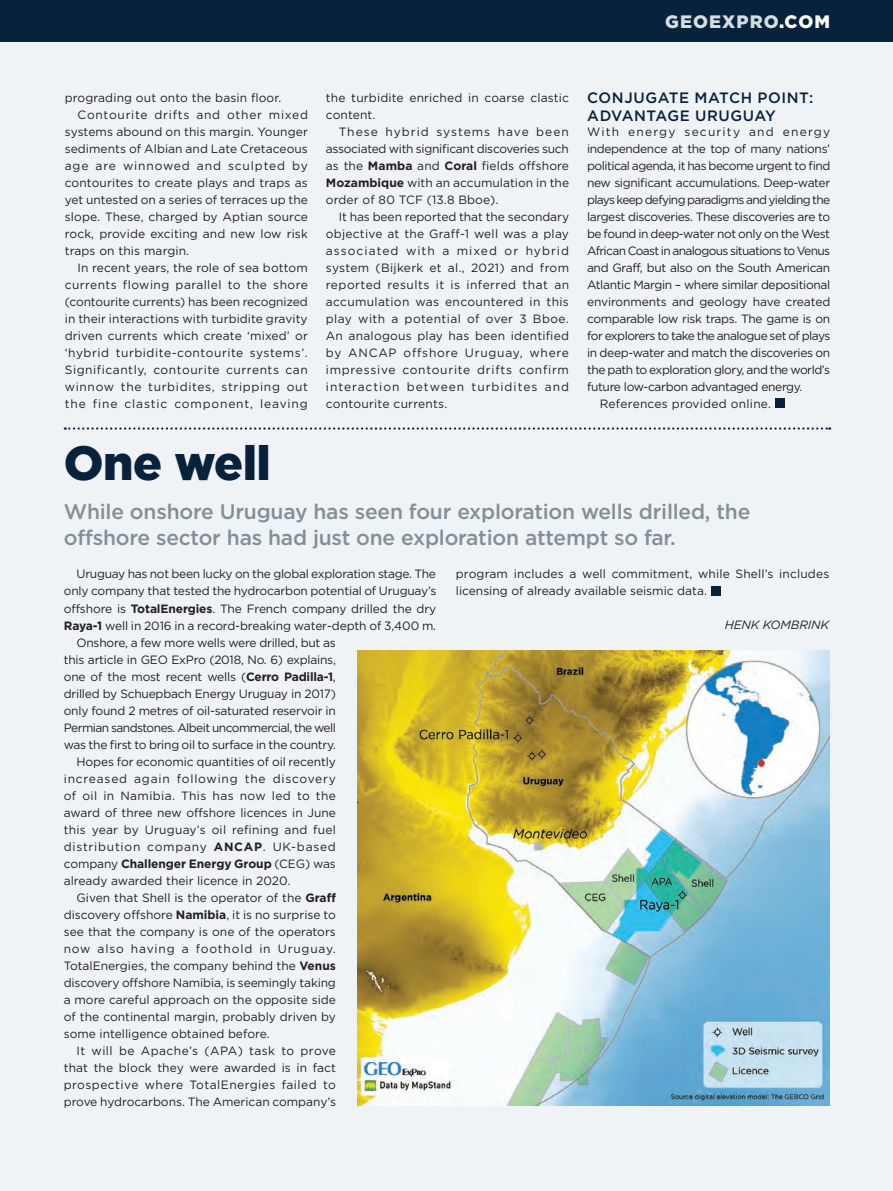
<style>
.page{position:relative;width:893px;height:1191px;background:#fff}
.page>*{position:absolute;margin:0;border:0;box-sizing:border-box;transform-origin:0 0}
.ExPro_header{font:900 48px "Gotham Pro";letter-spacing:-.01em;color:#09223c}
.ExPro_header-2{font:500 21px/25.5px "Gotham Pro";letter-spacing:-.01em;color:#828f96}
.t1{font:900 18px "Gotham Pro";letter-spacing:.06em;color:#d3dde3}
.ExPro_subhead{font:500 15px/18px "Gotham Pro";letter-spacing:.04em;color:#09223c}
.ExPro_base{font:12px/17px "Gotham Pro";letter-spacing:.005em;color:#231f20;text-align:justify}
.ExPro_base_noindent{font:12px/17px "Gotham Pro";letter-spacing:-.03em;color:#231f20;text-align:justify}
.ExPro_base-2{font:italic 12px "Gotham Pro";letter-spacing:-.01em;color:#231f20}
.s1{color:#fff}
.s2{font-weight:700}
</style>
<div class="page">
<div style="left:0;top:0;width:893px;height:43px;background:#09223c"></div>
<div style="left:0;top:43px;width:893px;height:1148px;background:#f0f3f6"></div>
<div style="left:775px;top:398px;width:10px;height:10px;background:#09223c"></div>
<div style="left:711px;top:585px;width:10px;height:10px;background:#09223c"></div>
<img style="left:357px;top:650px;width:472px;height:456px">
<svg style="left:65px;top:427px;width:765px;height:3px"></svg>
<p class="t1" style="left:665px;top:11px;width:166px">GEOEXPRO<span class="s1">.COM</span></p>
<p class="ExPro_base" style="left:65px;top:89px;width:218px">prograding out onto the basin floor.</p>
<p class="ExPro_base" style="left:65px;top:106px;width:245px;text-indent:13px">Contourite drifts and other mixed systems abound on this margin. Younger sediments of Albian and Late Cretaceous age are winnowed and sculpted by contourites to create plays and traps as yet untested on a series of terraces up the slope. These, charged by Aptian source rock, provide exciting and new low risk traps on this margin.</p>
<p class="ExPro_base" style="left:65px;top:259px;width:245px;text-indent:13px">In recent years, the role of sea bottom currents flowing parallel to the shore (contourite currents) has been recognized in their interactions with turbidite gravity driven currents which create ‘mixed’ or ‘hybrid turbidite-contourite systems’.<br>Significantly, contourite currents can winnow the turbidites, stripping out the fine clastic component, leaving</p>
<p class="ExPro_base" style="left:326px;top:89px;width:245px">the turbidite enriched in coarse clastic content.</p>
<p class="ExPro_base" style="left:326px;top:123px;width:245px;text-indent:13px">These hybrid systems have been associated with significant discoveries such as the <span class="s2">Mamba</span> and <span class="s2">Coral</span> fields offshore <span class="s2">Mozambique</span> with an accumulation in the order of 80 TCF (13.8 Bboe).</p>
<p class="ExPro_base" style="left:326px;top:208px;width:245px;text-indent:13px">It has been reported that the secondary objective at the Graff-1 well was a play associated with a mixed or hybrid system (Bijkerk et al., 2021) and from reported results it is inferred that an accumulation was encountered in this play with a potential of over 3 Bboe.<br>An analogous play has been identified by ANCAP offshore Uruguay, where impressive contourite drifts confirm interaction between turbidites and contourite currents.</p>
<p class="ExPro_subhead" style="left:587px;top:89px;width:228px">CONJUGATE MATCH POINT:<br>ADVANTAGE URUGUAY</p>
<p class="ExPro_base_noindent" style="left:587px;top:123px;width:245px">With energy security and energy independence at the top of many nations’ political agenda, it has become urgent to find new significant accumulations. Deep-water plays keep defying paradigms and yielding the largest discoveries. These discoveries are to be found in deep-water not only on the West African Coast in analogous situations to Venus and Graff, but also on the South American Atlantic Margin – where similar depositional environments and geology have created comparable low risk traps. The game is on for explorers to take the analogue set of plays in deep-water and match the discoveries on the path to exploration glory, and the world’s future low-carbon advantaged energy.</p>
<p class="ExPro_base" style="left:600px;top:395px;width:173px">References provided online.</p>
<p class="ExPro_header" style="left:64px;top:435px;width:209px">One well</p>
<p class="ExPro_header-2" style="left:64px;top:499px;width:688px">While onshore Uruguay has seen four exploration wells drilled, the offshore sector has had just one exploration attempt so far.</p>
<p class="ExPro_base" style="left:64px;top:566px;width:374px;text-indent:13px">Uruguay has not been lucky on the global exploration stage. The only company that tested the hydrocarbon potential of Uruguay’s offshore is <span class="s2">TotalEnergies</span>. The French company drilled the dry <span class="s2">Raya-1</span> well in 2016 in a record-breaking water-depth of 3,400 m.</p>
<p class="ExPro_base" style="left:64px;top:634px;width:274px;text-indent:13px">Onshore, a few more wells were drilled, but as this article in GEO ExPro (2018, No. 6) explains, one of the most recent wells (<span class="s2">Cerro Padilla-1</span>, drilled by Schuepbach Energy Uruguay in 2017) only found 2 metres of oil-saturated reservoir in Permian sandstones. Albeit uncommercial, the well was the first to bring oil to surface in the country.</p>
<p class="ExPro_base" style="left:64px;top:753px;width:274px;text-indent:13px">Hopes for economic quantities of oil recently increased again following the discovery of oil in Namibia. This has now led to the award of three new offshore licences in June this year by Uruguay’s oil refining and fuel distribution company <span class="s2">ANCAP</span>. UK-based company <span class="s2">Challenger Energy Group</span> (CEG) was already awarded their licence in 2020.</p>
<p class="ExPro_base" style="left:64px;top:889px;width:274px;text-indent:13px">Given that Shell is the operator of the <span class="s2">Graff </span>discovery offshore <span class="s2">Namibia</span>, it is no surprise to see that the company is one of the operators now also having a foothold in Uruguay.<br>TotalEnergies, the company behind the <span class="s2">Venus </span>discovery offshore Namibia, is seemingly taking a more careful approach on the opposite side of the continental margin, probably driven by some intelligence obtained before.</p>
<p class="ExPro_base" style="left:64px;top:1042px;width:274px;text-indent:13px">It will be Apache’s (APA) task to prove that the block they were awarded is in fact prospective where TotalEnergies failed to prove hydrocarbons. The American company’s</p>
<p class="ExPro_base" style="left:456px;top:565px;width:375px">program includes a well commitment, while Shell’s includes licensing of already available seismic data.</p>
<p class="ExPro_base-2" style="left:725px;top:618px;width:106px">HENK KOMBRINK</p>
</div>
